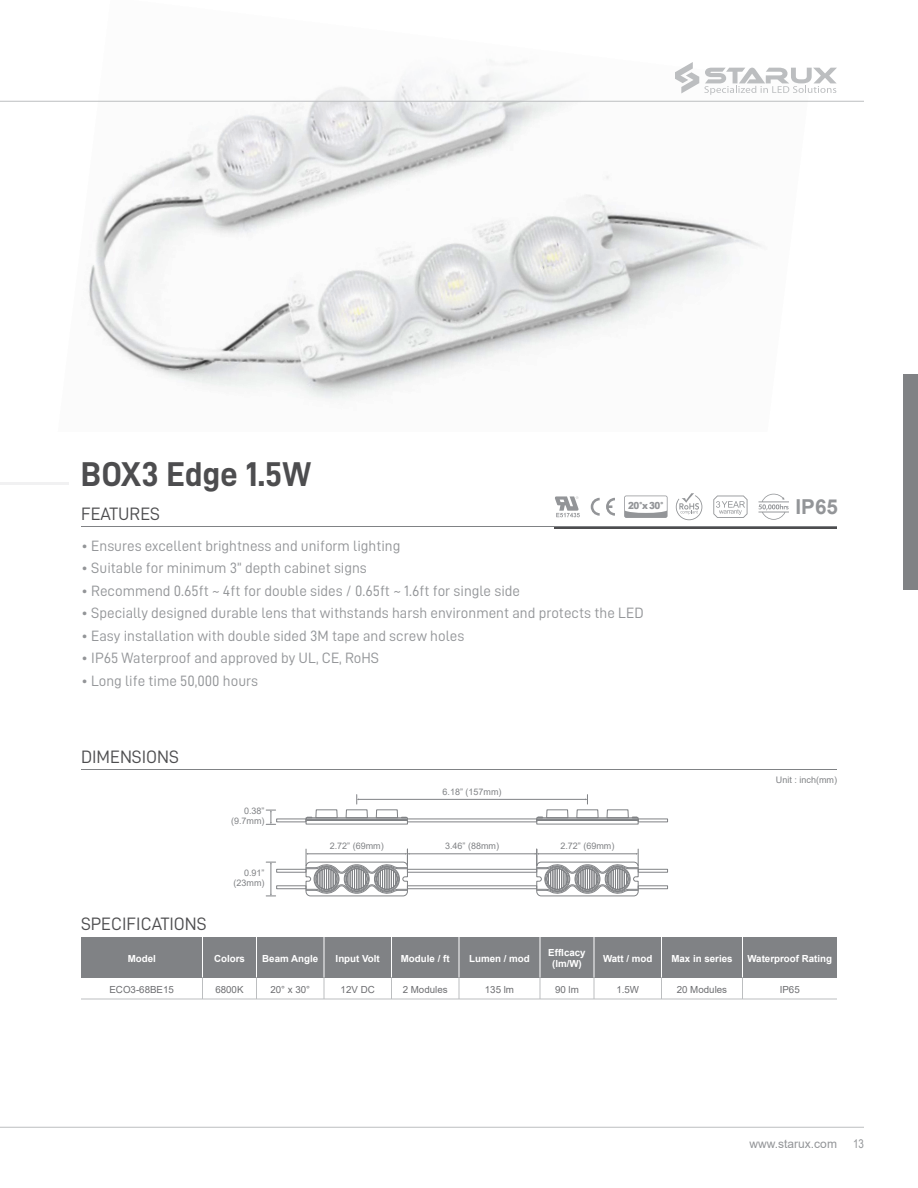
<style>
.page{position:relative;width:918px;height:1188px;background:#fff}
.page>*{position:absolute;margin:0;border:0;box-sizing:border-box;transform-origin:0 0}
.t1{font:34.5px "D DIN Bold";color:#4d4d4f}
.t2{font:700 20.55px "Arial";color:#939598}
.t3{font:18px "D DIN";color:#4d4d4f}
.t4{font:15px "D DIN";color:#939598}
.t5{font:12px "Arial";color:#939598}
.t6{font:12px "Arial Narrow";color:#939598}
.t7{font:700 9.75px/11.4px "Arial";color:#fff;text-align:center}
.t8{font:9.75px "Arial";color:#6d6e71}
.t9{font:900 9.75px "Arial";color:#939598;scale:.9 1}
.t10{font:9px/10.2px "Arial";color:#808285;text-align:right}
</style>
<div class="page">
<hr style="left:0;top:1127px;width:864px;height:1px;background:#bcbec0">
<hr style="left:81px;top:769px;width:756px;height:1px;background:#808285">
<img style="left:88px;top:102px;width:674px;height:298px">
<hr style="left:555px;top:526px;width:282px;height:3px;background:#4d4d4f">
<svg style="left:758px;top:494px;width:31px;height:26px"></svg>
<svg style="left:713px;top:496px;width:35px;height:22px"></svg>
<svg style="left:676px;top:493px;width:26px;height:27px"></svg>
<svg style="left:591px;top:498px;width:9px;height:18px"></svg>
<svg style="left:606px;top:498px;width:9px;height:18px"></svg>
<svg style="left:555px;top:496px;width:25px;height:21px"></svg>
<svg style="left:624px;top:496px;width:44px;height:22px"></svg>
<hr style="left:81px;top:526px;width:756px;height:1px;background:#808285">
<hr style="left:0;top:482px;width:69px;height:3px;background:#f1f1f2">
<hr style="left:0;top:101px;width:864px;height:1px;background:#bcbec0">
<svg style="left:675px;top:62px;width:162px;height:33px"></svg>
<div style="left:903px;top:374px;width:15px;height:216px;background:#808285"></div>
<svg style="left:266px;top:810px;width:10px;height:15px"></svg>
<hr style="left:271px;top:864px;width:1px;height:30px;background:#808285">
<svg style="left:266px;top:862px;width:10px;height:2px"></svg>
<svg style="left:266px;top:894px;width:10px;height:3px"></svg>
<hr style="left:358px;top:799px;width:228px;height:1px;background:#808285">
<svg style="left:585px;top:795px;width:3px;height:9px"></svg>
<svg style="left:356px;top:795px;width:3px;height:9px"></svg>
<hr style="left:409px;top:854px;width:126px;height:1px;background:#808285">
<svg style="left:306px;top:849px;width:104px;height:47px"></svg>
<div style="left:407px;top:869px;width:130px;height:3px;border:1px solid #808285"></div>
<div style="left:407px;top:886px;width:130px;height:3px;border:1px solid #808285"></div>
<div style="left:638px;top:869px;width:30px;height:3px;border:1px solid #808285"></div>
<div style="left:638px;top:886px;width:30px;height:3px;border:1px solid #808285"></div>
<div style="left:276px;top:869px;width:30px;height:3px;border:1px solid #808285"></div>
<div style="left:276px;top:886px;width:30px;height:3px;border:1px solid #808285"></div>
<svg style="left:535px;top:849px;width:104px;height:47px"></svg>
<div style="left:407px;top:819px;width:130px;height:3px;border:1px solid #808285"></div>
<div style="left:638px;top:819px;width:30px;height:3px;border:1px solid #808285"></div>
<div style="left:276px;top:819px;width:30px;height:3px;border:1px solid #808285"></div>
<div style="left:316px;top:810px;width:21px;height:8px;border:1px solid #808285"></div>
<div style="left:346px;top:810px;width:22px;height:8px;border:1px solid #808285"></div>
<div style="left:376px;top:810px;width:22px;height:8px;border:1px solid #808285"></div>
<div style="left:306px;top:819px;width:102px;height:2px;border:1px solid #808285"></div>
<div style="left:306px;top:818px;width:102px;height:2px;border:1px solid #808285"></div>
<div style="left:546px;top:810px;width:22px;height:8px;border:1px solid #808285"></div>
<div style="left:577px;top:810px;width:21px;height:8px;border:1px solid #808285"></div>
<div style="left:607px;top:810px;width:22px;height:8px;border:1px solid #808285"></div>
<div style="left:537px;top:819px;width:101px;height:2px;border:1px solid #808285"></div>
<div style="left:537px;top:818px;width:101px;height:2px;border:1px solid #808285"></div>
<div style="left:81px;top:937px;width:756px;height:40px;background:#808285"></div>
<hr style="left:459px;top:937px;width:1px;height:40px;background:#fff">
<hr style="left:742px;top:937px;width:1px;height:40px;background:#fff">
<hr style="left:202px;top:937px;width:1px;height:40px;background:#fff">
<hr style="left:256px;top:937px;width:1px;height:40px;background:#fff">
<hr style="left:324px;top:937px;width:1px;height:40px;background:#fff">
<hr style="left:391px;top:937px;width:1px;height:40px;background:#fff">
<hr style="left:81px;top:999px;width:756px;height:1px;background:#bcbec0">
<svg style="left:459px;top:977px;width:1px;height:22px"></svg>
<svg style="left:742px;top:977px;width:1px;height:22px"></svg>
<svg style="left:202px;top:977px;width:1px;height:22px"></svg>
<svg style="left:256px;top:977px;width:1px;height:22px"></svg>
<svg style="left:324px;top:977px;width:1px;height:22px"></svg>
<svg style="left:391px;top:977px;width:1px;height:22px"></svg>
<svg style="left:540px;top:977px;width:1px;height:22px"></svg>
<svg style="left:594px;top:977px;width:1px;height:22px"></svg>
<svg style="left:661px;top:977px;width:1px;height:22px"></svg>
<hr style="left:540px;top:937px;width:1px;height:40px;background:#fff">
<hr style="left:594px;top:937px;width:1px;height:40px;background:#fff">
<hr style="left:661px;top:937px;width:1px;height:40px;background:#fff">
<h1 class="t1" style="left:81px;top:455px;width:232px">BOX3 Edge 1.5W</h1>
<p class="t3" style="left:81px;top:504px;width:81px">FEATURES</p>
<p class="t9" style="left:628px;top:499px;width:41px">20°x 30°</p>
<h2 class="t2" style="left:796px;top:492px;width:44px">IP65</h2>
<p class="t4" style="left:81px;top:538px;width:321px">• Ensures excellent brightness and uniform lighting</p>
<p class="t4" style="left:81px;top:560px;width:287px">• Suitable for minimum 3” depth cabinet signs</p>
<p class="t4" style="left:81px;top:583px;width:441px">• Recommend 0.65ft ~ 4ft for double sides / 0.65ft ~ 1.6ft for single side</p>
<p class="t4" style="left:81px;top:605px;width:564px">• Specially designed durable lens that withstands harsh environment and protects the LED</p>
<p class="t4" style="left:81px;top:628px;width:385px">• Easy installation with double sided 3M tape and screw holes</p>
<p class="t4" style="left:81px;top:650px;width:300px">• IP65 Waterproof and approved by UL, CE, RoHS</p>
<p class="t4" style="left:81px;top:673px;width:179px">• Long life time 50,000 hours</p>
<p class="t3" style="left:81px;top:747px;width:100px">DIMENSIONS</p>
<p class="t10" style="left:231px;top:806px;width:35px">0.38” (9.7mm)</p>
<p class="t10" style="left:234px;top:867px;width:32px">0.91” (23mm)</p>
<p class="t10" style="left:443px;top:786px;width:61px">6.18” (157mm)</p>
<p class="t10" style="left:330px;top:841px;width:56px">2.72” (69mm)</p>
<p class="t10" style="left:445px;top:841px;width:56px">3.46” (88mm)</p>
<p class="t10" style="left:560px;top:841px;width:56px">2.72” (69mm)</p>
<p class="t10" style="left:776px;top:775px;width:63px">Unit : inch(mm)</p>
<p class="t3" style="left:81px;top:914px;width:127px">SPECIFICATIONS</p>
<p class="t7" style="left:128px;top:953px;width:30px">Model</p>
<p class="t7" style="left:214px;top:953px;width:32px">Colors</p>
<p class="t7" style="left:262px;top:953px;width:57px">Beam Angle</p>
<p class="t7" style="left:336px;top:953px;width:46px">Input Volt</p>
<p class="t7" style="left:401px;top:953px;width:50px">Module / ft</p>
<p class="t7" style="left:469px;top:953px;width:62px">Lumen / mod</p>
<p class="t7" style="left:747px;top:953px;width:86px">Waterproof Rating</p>
<p class="t8" style="left:109px;top:983px;width:66px">ECO3-68BE15</p>
<p class="t8" style="left:215px;top:983px;width:30px">6800K</p>
<p class="t8" style="left:270px;top:983px;width:41px">20° x 30°</p>
<p class="t8" style="left:341px;top:983px;width:36px">12V DC</p>
<p class="t8" style="left:403px;top:983px;width:46px">2 Modules</p>
<p class="t8" style="left:485px;top:983px;width:31px">135 lm</p>
<p class="t8" style="left:555px;top:983px;width:25px">90 lm</p>
<p class="t8" style="left:616px;top:983px;width:24px">1.5W</p>
<p class="t8" style="left:677px;top:983px;width:52px">20 Modules</p>
<p class="t8" style="left:780px;top:983px;width:22px">IP65</p>
<p class="t7" style="left:548px;top:947px;width:39px">EffIcacy (lm/W)</p>
<p class="t7" style="left:603px;top:953px;width:51px">Watt / mod</p>
<p class="t7" style="left:671px;top:953px;width:63px">Max in series</p>
<p class="t5" style="left:750px;top:1135px;width:89px">www.starux.com</p>
<p class="t6" style="left:853px;top:1134px;width:12px">13</p>
</div>
